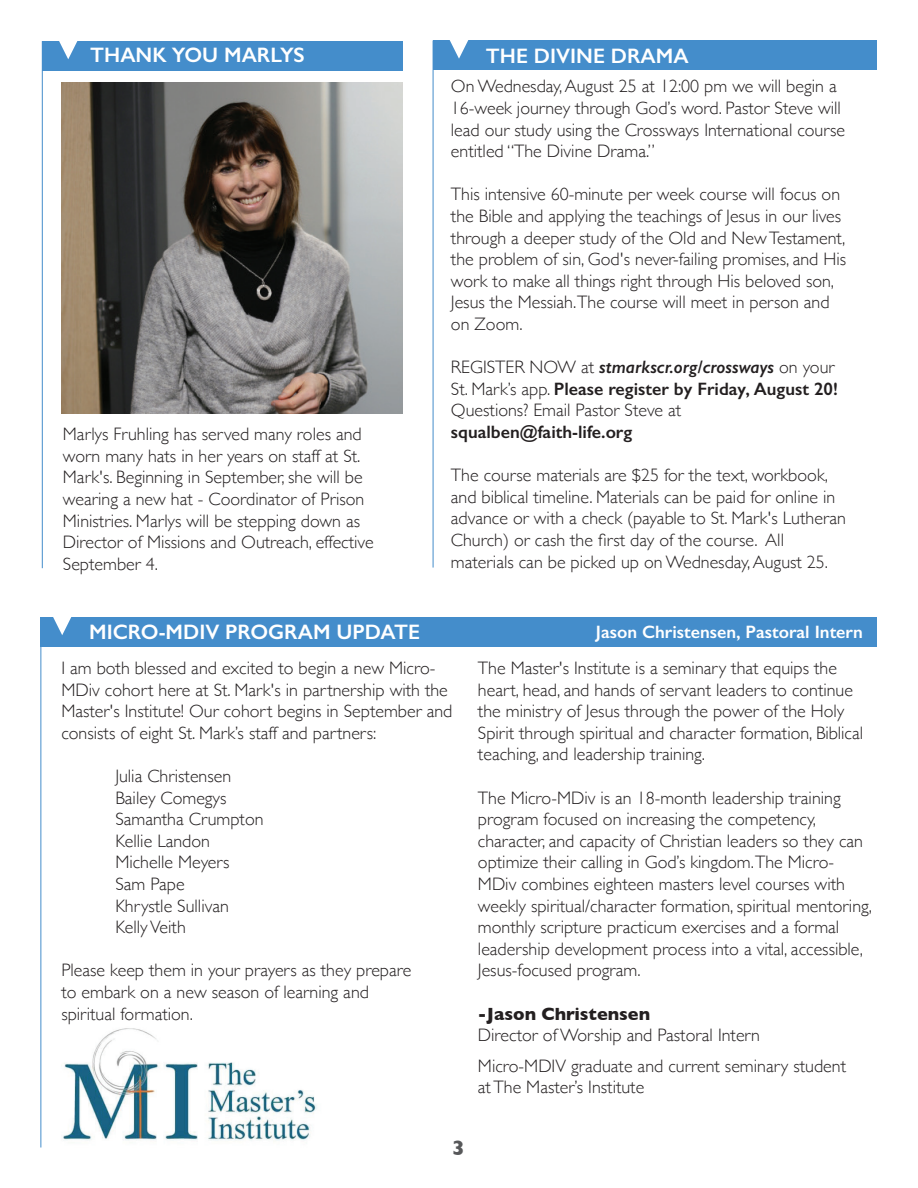
<style>
.page{position:relative;width:918px;height:1188px;background:#fff}
.page>*{position:absolute;margin:0;border:0;box-sizing:border-box;transform-origin:0 0}
.t1{font:600 21px "Gill Sans";color:#fff}
.t2{font:700 21px "Gill Sans";color:#57585a}
.t3{font:300 18px/21.6px "Gill Sans";color:#231f20}
.t4{font:600 18px "Gill Sans";color:#fff}
.t5{font:600 18px "Gill Sans";color:#231f20}
.t6{font:700 18px "Gill Sans";color:#231f20}
.s1{font-weight:600;font-style:italic}
.s2{font-weight:600}
</style>
<div class="page">
<hr style="left:40px;top:631px;width:1px;height:517px;background:#448dcb">
<div style="left:40px;top:617px;width:837px;height:29px;background:#448dcb"></div>
<svg style="left:53px;top:617px;width:19px;height:18px"></svg>
<img style="left:63px;top:1028px;width:254px;height:113px">
<hr style="left:433px;top:40px;width:1px;height:528px;background:#448dcb">
<div style="left:433px;top:40px;width:444px;height:30px;background:#448dcb"></div>
<svg style="left:449px;top:40px;width:20px;height:19px"></svg>
<hr style="left:42px;top:41px;width:1px;height:527px;background:#448dcb">
<div style="left:42px;top:41px;width:361px;height:29px;background:#448dcb"></div>
<svg style="left:59px;top:41px;width:19px;height:18px"></svg>
<img style="left:61px;top:83px;width:341px;height:330px">
<p class="t1" style="left:90px;top:42px;width:216px">THANK YOU MARLYS</p>
<p class="t3" style="left:63px;top:423px;width:312px">Marlys Fruhling has served many roles and worn many hats in her years on staff at St.<br>Mark's. Beginning in September, she will be wearing a new hat - Coordinator of Prison Ministries. Marlys will be stepping down as Director of Missions and Outreach, effective September 4.</p>
<p class="t1" style="left:486px;top:43px;width:204px">THE DIVINE DRAMA</p>
<p class="t3" style="left:451px;top:75px;width:396px">On Wednesday, August 25 at 12:00 pm we will begin a 16-week journey through God’s word. Pastor Steve will lead our study using the Crossways International course entitled “The Divine Drama.”</p>
<p class="t3" style="left:451px;top:183px;width:397px">This intensive 60-minute per week course will focus on the Bible and applying the teachings of Jesus in our lives through a deeper study of the Old and New Testament, the problem of sin, God's never-failing promises, and His work to make all things right through His beloved son, Jesus the Messiah.The course will meet in person and on Zoom.</p>
<p class="t3" style="left:451px;top:356px;width:389px">REGISTER NOW at <span class="s1">stmarkscr.org/crossways</span> on your<br>St. Mark’s app. <span class="s2">Please register by Friday, August 20!<br></span>Questions? Email Pastor Steve at</p>
<p class="t5" style="left:451px;top:421px;width:183px">squalben@faith-life.org</p>
<p class="t3" style="left:451px;top:464px;width:397px">The course materials are $25 for the text, workbook, and biblical timeline. Materials can be paid for online in advance or with a check (payable to St. Mark's Lutheran Church) or cash the first day of the course. All materials can be picked up on Wednesday, August 25.</p>
<p class="t1" style="left:89px;top:619px;width:332px">MICRO-MDIV PROGRAM UPDATE</p>
<p class="t4" style="left:596px;top:621px;width:268px">Jason Christensen, Pastoral Intern</p>
<p class="t3" style="left:61px;top:657px;width:393px">I am both blessed and excited to begin a new Micro-MDiv cohort here at St. Mark's in partnership with the Master's Institute! Our cohort begins in September and consists of eight St. Mark’s staff and partners:</p>
<p class="t3" style="left:115px;top:765px;width:150px">Julia Christensen<br>Bailey Comegys<br>Samantha Crumpton<br>Kellie Landon<br>Michelle Meyers<br>Sam Pape<br>Khrystle Sullivan<br>Kelly Veith</p>
<p class="t3" style="left:61px;top:959px;width:352px">Please keep them in your prayers as they prepare to embark on a new season of learning and spiritual formation.</p>
<p class="t3" style="left:478px;top:657px;width:387px">The Master's Institute is a seminary that equips the heart, head, and hands of servant leaders to continue the ministry of Jesus through the power of the Holy Spirit through spiritual and character formation, Biblical teaching, and leadership training.</p>
<p class="t3" style="left:478px;top:786px;width:396px">The Micro-MDiv is an 18-month leadership training program focused on increasing the competency, character, and capacity of Christian leaders so they can optimize their calling in God’s kingdom.The Micro-MDiv combines eighteen masters level courses with weekly spiritual/character formation, spiritual mentoring, monthly scripture practicum exercises and a formal leadership development process into a vital, accessible, Jesus-focused program.</p>
<p class="t6" style="left:478px;top:999px;width:174px">-Jason Christensen</p>
<p class="t3" style="left:478px;top:1019px;width:370px;line-height:30.6px">Director of Worship and Pastoral Intern<br>Micro-MDIV graduate and current seminary student</p>
<p class="t3" style="left:478px;top:1076px;width:168px">at The Master’s Institute</p>
<p class="t2" style="left:452px;top:1131px;width:14px">3</p>
</div>
